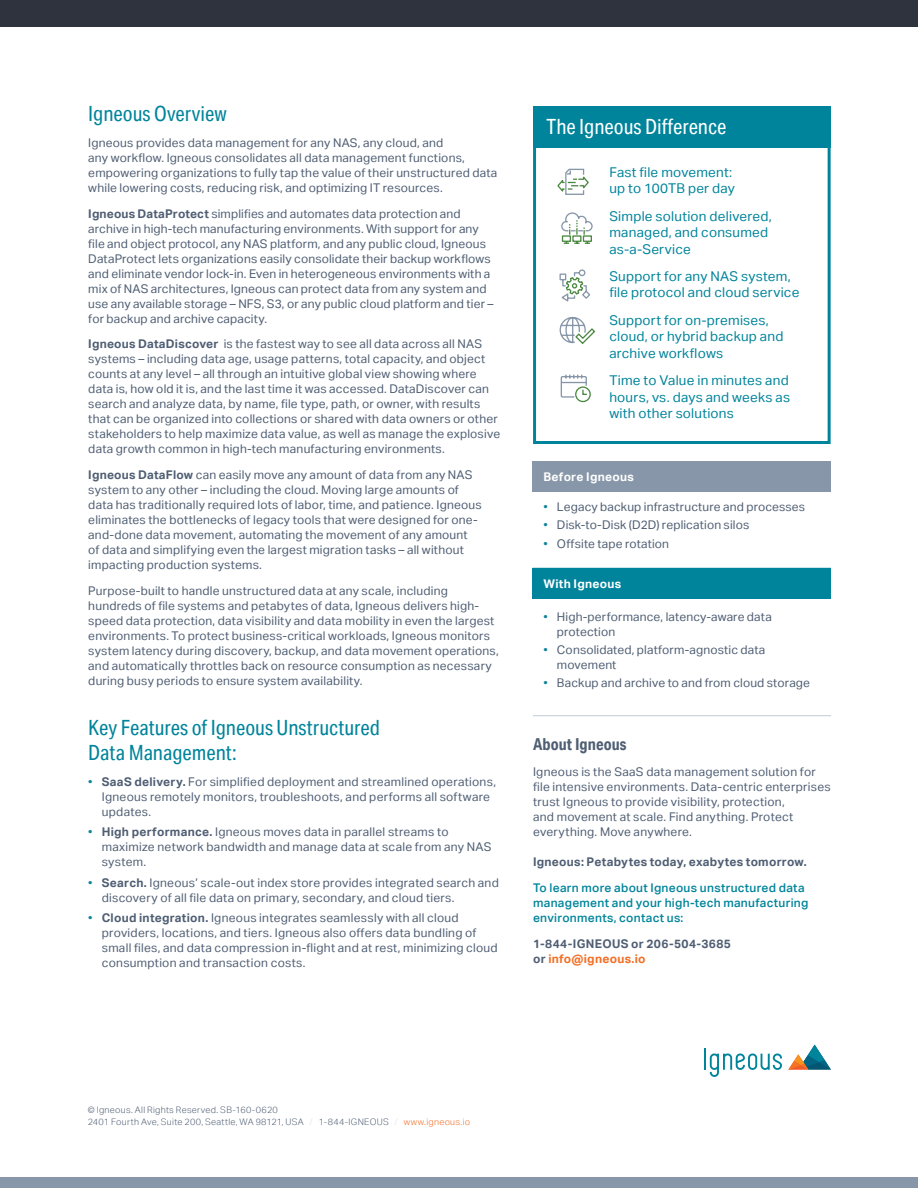
<style>
.page{position:relative;width:918px;height:1188px;background:#fff}
.page>*{position:absolute;margin:0;border:0;box-sizing:border-box;transform-origin:0 0}
.t1{font:21px/25.5px "Aktiv Grotesk Cd";color:#00849b}
.t2{font:21px "Aktiv Grotesk Cd";letter-spacing:-.005em;color:#fff}
.t3{font:700 16.5px "Aktiv Grotesk Cd";letter-spacing:.005em;color:#4f5e73}
.t4{font:13.5px/16.5px "Aktiv Grotesk";letter-spacing:.015em;color:#00849b}
.t5{font:12px/15px "Aktiv Grotesk";letter-spacing:.015em;color:#4f5e73}
.t6{font:500 12px/15px "Aktiv Grotesk";letter-spacing:.025em;color:#00849b}
.t7{font:700 12px/15px "Aktiv Grotesk";letter-spacing:.02em;color:#4f5e73}
.t8{font:700 12px "Aktiv Grotesk";letter-spacing:.02em;color:#fff}
.t9{font:300 9px/12px "Aktiv Grotesk";letter-spacing:.03em;color:#4f5e73}
.s1{font-weight:700}
.s2{color:#0b839a}
.s3{color:#f36e24}
.s4{color:#dee0e5}
</style>
<div class="page">
<hr style="left:704px;top:1048px;width:2px;height:22px;background:#00849b">
<svg style="left:710px;top:1054px;width:72px;height:23px"></svg>
<svg style="left:788px;top:1045px;width:43px;height:25px"></svg>
<div style="left:0;top:0;width:918px;height:27px;background:#2e333d"></div>
<div style="left:0;top:1177px;width:918px;height:11px;background:#8796a8"></div>
<div style="left:533px;top:132px;width:298px;height:312px;border:3px solid #00849b"></div>
<div style="left:533px;top:106px;width:298px;height:42px;background:#00849b"></div>
<svg style="left:557px;top:169px;width:32px;height:26px"></svg>
<svg style="left:559px;top:212px;width:36px;height:190px"></svg>
<div style="left:533px;top:462px;width:298px;height:30px;background:#8796a8"></div>
<div style="left:533px;top:568px;width:298px;height:30px;background:#00849b"></div>
<hr style="left:533px;top:598px;width:298px;height:1px;background:#00849b">
<hr style="left:533px;top:715px;width:298px;height:1px;background:#c3cad3">
<h1 class="t1" style="left:88px;top:101px;width:140px">Igneous Overview</h1>
<p class="t5" style="left:88px;top:135px;width:411px">Igneous provides data management for any NAS, any cloud, and<br>any workflow. Igneous consolidates all data management functions, empowering organizations to fully tap the value of their unstructured data while lowering costs, reducing risk, and optimizing IT resources.</p>
<p class="t5" style="left:88px;top:206px;width:407px"><span class="s1">Igneous DataProtect</span> simplifies and automates data protection and archive in high-tech manufacturing environments. With support for any file and object protocol, any NAS platform, and any public cloud, Igneous DataProtect lets organizations easily consolidate their backup workflows and eliminate vendor lock-in. Even in heterogeneous environments with a mix of NAS architectures, Igneous can protect data from any system and use any available storage – NFS, S3, or any public cloud platform and tier – for backup and archive capacity.</p>
<p class="t5" style="left:88px;top:337px;width:413px"><span class="s1">Igneous DataDiscover</span> is the fastest way to see all data across all NAS systems – including data age, usage patterns, total capacity, and object counts at any level – all through an intuitive global view showing where data is, how old it is, and the last time it was accessed. DataDiscover can search and analyze data, by name, file type, path, or owner, with results that can be organized into collections or shared with data owners or other stakeholders to help maximize data value, as well as manage the explosive data growth common in high-tech manufacturing environments.</p>
<p class="t5" style="left:88px;top:467px;width:395px"><span class="s1">Igneous DataFlow</span> can easily move any amount of data from any NAS system to any other – including the cloud. Moving large amounts of data has traditionally required lots of labor, time, and patience. Igneous eliminates the bottlenecks of legacy tools that were designed for one&shy;and-done data movement, automating the movement of any amount of data and simplifying even the largest migration tasks – all without impacting production systems.</p>
<p class="t5" style="left:88px;top:583px;width:412px">Purpose-built to handle unstructured data at any scale, including hundreds of file systems and petabytes of data, Igneous delivers high&shy;speed data protection, data visibility and data mobility in even the largest environments. To protect business-critical workloads, Igneous monitors system latency during discovery, backup, and data movement operations, and automatically throttles back on resource consumption as necessary during busy periods to ensure system availability.</p>
<h1 class="t1" style="left:88px;top:714px;width:293px">Key Features of Igneous Unstructured<br>Data Management:</h1>
<p class="t5" style="left:102px;top:774px;width:396px;text-indent:-14px"><span class="s2">•</span> <span class="s1">SaaS delivery.</span> For simplified deployment and streamlined operations,<br>Igneous remotely monitors, troubleshoots, and performs all software updates.</p>
<p class="t5" style="left:102px;top:825px;width:391px;text-indent:-14px"><span class="s2">•</span> <span class="s1">High performance.</span> Igneous moves data in parallel streams to maximize network bandwidth and manage data at scale from any NAS system.</p>
<p class="t5" style="left:102px;top:875px;width:399px;text-indent:-14px"><span class="s2">•</span> <span class="s1">Search.</span> Igneous’ scale-out index store provides integrated search and discovery of all file data on primary, secondary, and cloud tiers.</p>
<p class="t5" style="left:102px;top:910px;width:397px;text-indent:-14px"><span class="s2">•</span> <span class="s1">Cloud integration.</span> Igneous integrates seamlessly with all cloud providers, locations, and tiers. Igneous also offers data bundling of small files, and data compression in-flight and at rest, minimizing cloud consumption and transaction costs.</p>
<h1 class="t2" style="left:547px;top:115px;width:181px">The Igneous Difference</h1>
<p class="t4" style="left:609px;top:164px;width:127px">Fast file movement: up to 100TB per day</p>
<p class="t4" style="left:609px;top:208px;width:164px">Simple solution delivered, managed, and consumed as-a-Service</p>
<p class="t4" style="left:609px;top:268px;width:192px">Support for any NAS system, file protocol and cloud service</p>
<p class="t4" style="left:609px;top:312px;width:176px">Support for on-premises, cloud, or hybrid backup and archive workflows</p>
<p class="t4" style="left:609px;top:372px;width:182px;text-align:justify">Time to Value in minutes and hours, vs. days and weeks as with other solutions</p>
<p class="t8" style="left:543px;top:469px;width:92px">Before Igneous</p>
<p class="t5" style="left:543px;top:499px;width:263px"><span class="s2">•</span> Legacy backup infrastructure and processes</p>
<p class="t5" style="left:543px;top:518px;width:207px"><span class="s2">•</span> Disk-to-Disk (D2D) replication silos</p>
<p class="t5" style="left:543px;top:536px;width:127px"><span class="s2">•</span> Offsite tape rotation</p>
<p class="t8" style="left:543px;top:576px;width:79px">With Igneous</p>
<p class="t5" style="left:557px;top:609px;width:216px;text-indent:-14px"><span class="s2">•</span> High-performance, latency-aware data protection</p>
<p class="t5" style="left:557px;top:642px;width:210px;text-indent:-14px"><span class="s2">•</span> Consolidated, platform-agnostic data movement</p>
<p class="t5" style="left:543px;top:675px;width:268px"><span class="s2">•</span> Backup and archive to and from cloud storage</p>
<h2 class="t3" style="left:533px;top:734px;width:95px">About Igneous</h2>
<p class="t5" style="left:533px;top:764px;width:299px">Igneous is the SaaS data management solution for file intensive environments. Data-centric enterprises trust Igneous to provide visibility, protection,<br>and movement at scale. Find anything. Protect everything. Move anywhere.</p>
<p class="t7" style="left:533px;top:854px;width:275px">Igneous: Petabytes today, exabytes tomorrow.</p>
<p class="t6" style="left:533px;top:880px;width:277px">To learn more about Igneous unstructured data management and your high-tech manufacturing environments, contact us:</p>
<p class="t7" style="left:533px;top:936px;width:199px">1-844-IGNEOUS or 206-504-3685 or <span class="s3">info@igneous.io</span></p>
<p class="t9" style="left:88px;top:1104px;width:384px">© Igneous. All Rights Reserved. SB-160-0620<br>2401 Fourth Ave, Suite 200, Seattle, WA 98121, USA <span class="s4">/</span> 1-844-IGNEOUS <span class="s4">/</span> <span class="s3">www.igneous.io</span></p>
</div>
